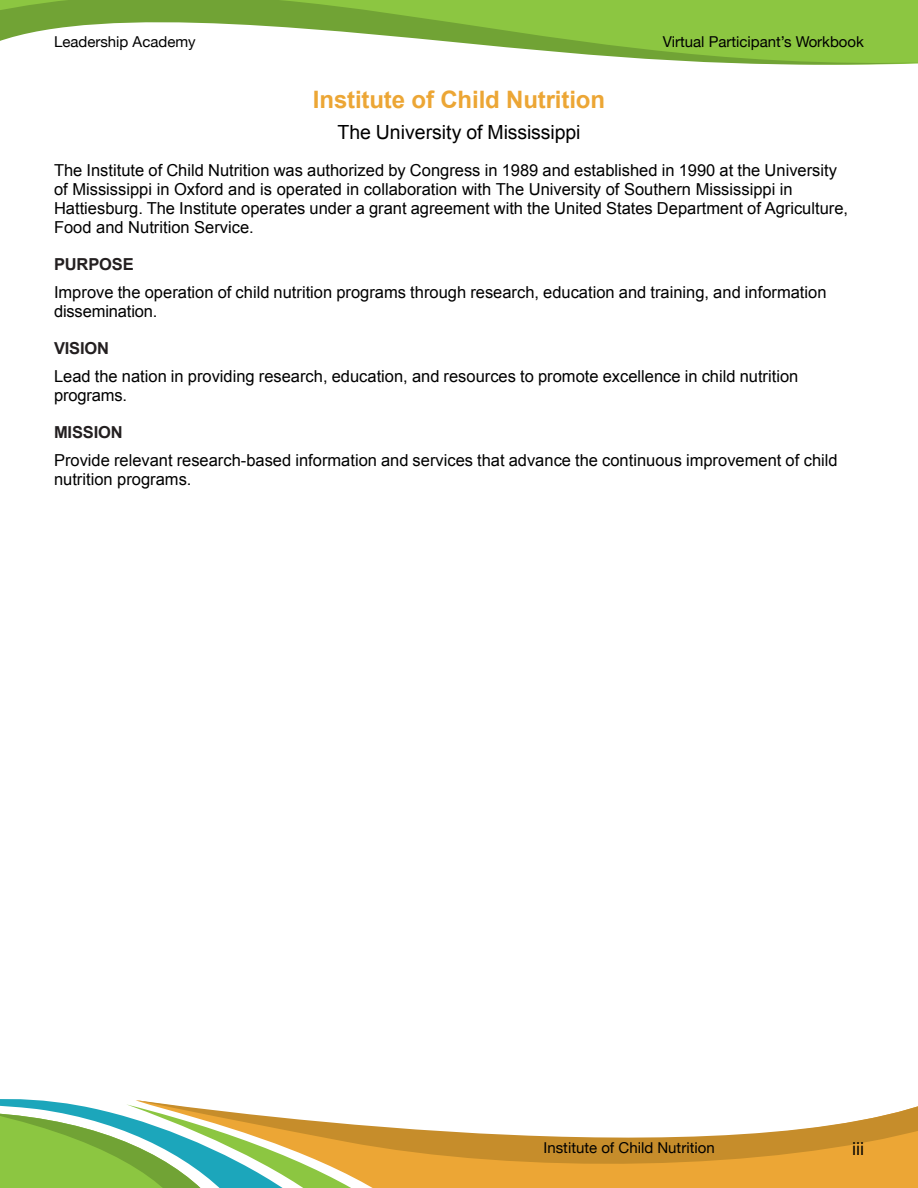
<style>
.page{position:relative;width:918px;height:1188px;background:#fff}
.page>*{position:absolute;margin:0;border:0;box-sizing:border-box;transform-origin:0 0}
.t1{font:700 24px "Arial";letter-spacing:-.005em;color:#eca635}
.t2{font:19.5px "Arial";color:#000}
.t3{font:18px "Helvetica Neue";color:#000}
.t4{font:16.5px/19px "Arial";color:#000}
.t5{font:700 16.5px "Arial";letter-spacing:-.01em;color:#231f20}
.t6{font:15px "Helvetica Neue";color:#000}
</style>
<div class="page">
<svg style="left:0;top:0;width:918px;height:65px"></svg>
<div style="left:479px;top:1183px;width:439px;height:5px;background:#eca635"></div>
<svg style="left:479px;top:1106px;width:439px;height:77px"></svg>
<svg style="left:0;top:1099px;width:479px;height:89px"></svg>
<p class="t6" style="left:54px;top:31px;width:143px">Leadership Academy</p>
<p class="t6" style="left:663px;top:31px;width:203px">Virtual Participant’s Workbook</p>
<h1 class="t1" style="left:313px;top:84px;width:294px">Institute of Child Nutrition</h1>
<p class="t2" style="left:338px;top:120px;width:244px">The University of Mississippi</p>
<p class="t4" style="left:54px;top:161px;width:796px">The Institute of Child Nutrition was authorized by Congress in 1989 and established in 1990 at the University of Mississippi in Oxford and is operated in collaboration with The University of Southern Mississippi in Hattiesburg. The Institute operates under a grant agreement with the United States Department of Agriculture, Food and Nutrition Service.</p>
<p class="t5" style="left:54px;top:254px;width:81px">PURPOSE</p>
<p class="t4" style="left:54px;top:283px;width:774px">Improve the operation of child nutrition programs through research, education and training, and information dissemination.</p>
<p class="t5" style="left:54px;top:338px;width:57px">VISION</p>
<p class="t4" style="left:54px;top:367px;width:746px">Lead the nation in providing research, education, and resources to promote excellence in child nutrition programs.</p>
<p class="t5" style="left:54px;top:422px;width:70px">MISSION</p>
<p class="t4" style="left:54px;top:451px;width:785px">Provide relevant research-based information and services that advance the continuous improvement of child nutrition programs.</p>
<p class="t6" style="left:544px;top:1137px;width:173px">Institute of Child Nutrition</p>
<p class="t3" style="left:852px;top:1135px;width:13px">iii</p>
</div>
